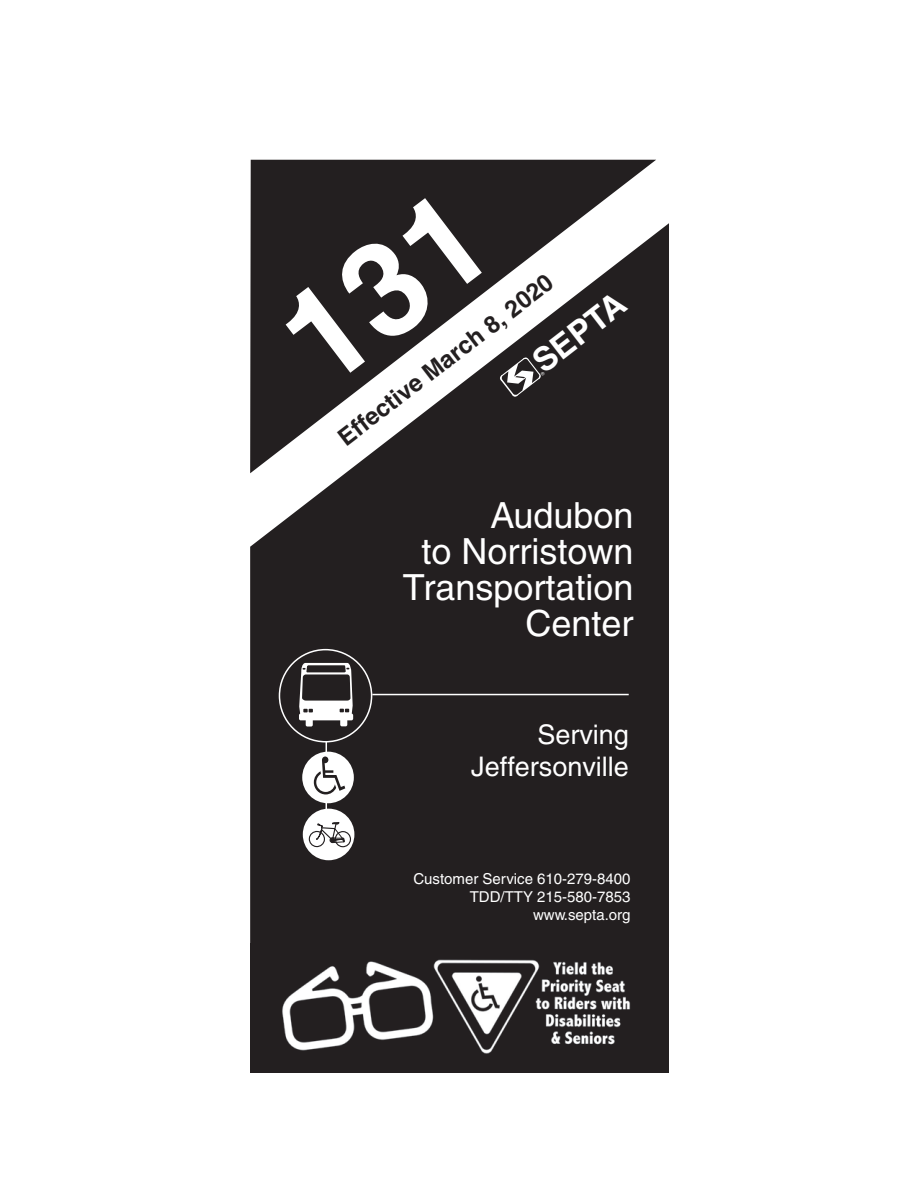
<style>
.page{position:relative;width:918px;height:1188px;background:#fff}
.page>*{position:absolute;margin:0;border:0;box-sizing:border-box;transform-origin:0 0}
.t1{font:36px/36px "Helvetica";color:#fff;text-align:right}
.t2{font:700 33px "Helvetica";color:#fff}
.t3{font:27px/32.2px "Helvetica";color:#fff;text-align:right}
.t4{font:700 24px "Helvetica";color:#231f20}
.t5{font:15px/18px "Helvetica";color:#fff;text-align:right}
</style>
<div class="page">
<img style="left:250px;top:947px;width:419px;height:125px">
<svg style="left:250px;top:160px;width:406px;height:63px;background:#3f3b3c"></svg>
<svg style="left:250px;top:223px;width:419px;height:724px;background:#363333"></svg>
<hr style="left:372px;top:694px;width:257px;height:1px;background:#fff">
<div style="left:279px;top:650px;width:93px;height:92px;background:#231f20;border-radius:50%"></div>
<div style="left:279px;top:649px;width:93px;height:94px;border:2px solid #fff;border-radius:50%"></div>
<div style="left:306px;top:717px;width:7px;height:10px;background:#fff;border-radius:2px"></div>
<div style="left:340px;top:717px;width:7px;height:9px;background:#fff;border-radius:2px"></div>
<div style="left:299px;top:714px;width:54px;height:6px;background:#fff;border-radius:2px"></div>
<svg style="left:299px;top:663px;width:54px;height:52px"></svg>
<hr style="left:326px;top:741px;width:1px;height:116px;background:#fff">
<div style="left:303px;top:809px;width:51px;height:51px;background:#fff;border-radius:50%"></div>
<svg style="left:304px;top:821px;width:47px;height:27px"></svg>
<div style="left:302px;top:752px;width:52px;height:51px;background:#fff;border-radius:50%"></div>
<svg style="left:314px;top:757px;width:31px;height:37px"></svg>
<svg style="left:500px;top:357px;width:45px;height:40px"></svg>
<svg style="left:276px;top:198px;width:206px;height:188px;background:#403d3e"></svg>
<h3 class="t4" style="left:332px;top:429px;width:265px;rotate:-38deg">Effective March 8, 2020</h3>
<h2 class="t2" style="left:525px;top:349px;width:109px;rotate:-38deg">SEPTA</h2>
<h1 class="t1" style="left:403px;top:497px;width:232px">Audubon<br>to Norristown<br>Transportation<br>Center</h1>
<h3 class="t3" style="left:471px;top:718px;width:159px">Serving<br>Jeffersonville</h3>
<p class="t5" style="left:413px;top:870px;width:219px">Customer Service 610-279-8400<br>TDD/TTY 215-580-7853 www.septa.org</p>
</div>
